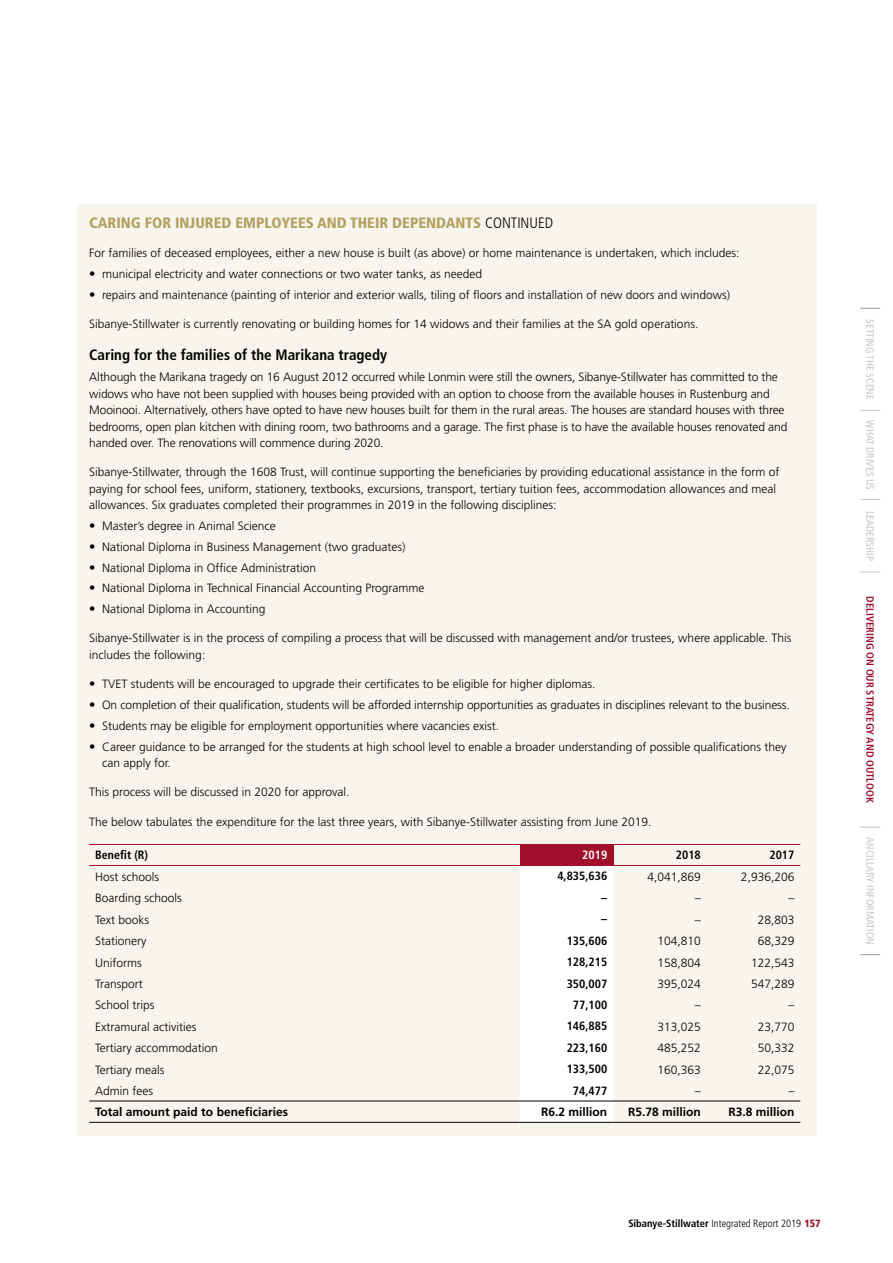
<style>
.page{position:relative;width:893px;height:1263px;background:#fff}
.page>*{position:absolute;margin:0;border:0;box-sizing:border-box;transform-origin:0 0}
.Body_copy{font:900 condensed 15px "Frutiger";color:#b5a160}
.Heading_3{font:700 condensed 15px "Frutiger";color:#000}
.Body_copy-2{font:300 12px/16.5px "Frutiger";color:#000}
.Body_copy-3{font:700 condensed 12px "Frutiger";color:#000}
.Body_copy-4{font:700 12px "Frutiger";color:#000}
.Body_copy-5{font:700 condensed 12px "Frutiger";color:#fff}
.t1{font:condensed 10.5px "Frutiger";color:#c6c6c6}
.t2{font:300 condensed 10.5px "Frutiger";color:#000}
.t3{font:700 condensed 10.5px "Frutiger";color:#a20f2b}
.s1{font-weight:300;color:#000}
.s2{font-size:12.75px}
.s3{font-weight:700}
.s4{font-weight:900;color:#a20f2b}
</style>
<div class="page">
<svg style="left:860px;top:308px;width:20px;height:1px"></svg>
<svg style="left:860px;top:954px;width:20px;height:1px"></svg>
<svg style="left:860px;top:410px;width:20px;height:1px"></svg>
<svg style="left:860px;top:499px;width:20px;height:1px"></svg>
<svg style="left:860px;top:572px;width:20px;height:1px"></svg>
<svg style="left:860px;top:827px;width:20px;height:1px"></svg>
<div style="left:77px;top:204px;width:739px;height:931px;background:#f8f5ee"></div>
<div style="left:520px;top:844px;width:93px;height:21px;background:#a20f2b"></div>
<div style="left:520px;top:866px;width:93px;height:256px;background:#fff"></div>
<hr style="left:89px;top:844px;width:431px;height:1px;background:#a20f2b">
<hr style="left:613px;top:844px;width:94px;height:1px;background:#a20f2b">
<hr style="left:707px;top:844px;width:93px;height:1px;background:#a20f2b">
<hr style="left:89px;top:865px;width:431px;height:1px;background:#a20f2b">
<hr style="left:520px;top:865px;width:93px;height:1px;background:#a20f2b">
<hr style="left:613px;top:865px;width:94px;height:1px;background:#a20f2b">
<hr style="left:707px;top:865px;width:93px;height:1px;background:#a20f2b">
<hr style="left:89px;top:1101px;width:431px;height:1px;background:#000">
<hr style="left:520px;top:1101px;width:93px;height:1px;background:#000">
<hr style="left:613px;top:1101px;width:94px;height:1px;background:#000">
<hr style="left:707px;top:1101px;width:93px;height:1px;background:#000">
<hr style="left:89px;top:1122px;width:431px;height:1px;background:#000">
<hr style="left:520px;top:1122px;width:93px;height:1px;background:#000">
<hr style="left:613px;top:1122px;width:94px;height:1px;background:#000">
<hr style="left:707px;top:1122px;width:93px;height:1px;background:#000">
<p class="Body_copy" style="left:89px;top:214px;width:465px">CARING FOR INJURED EMPLOYEES AND THEIR DEPENDANTS <span class="s1">CONTINUED</span></p>
<p class="Body_copy-2" style="left:89px;top:245px;width:652px">For families of deceased employees, either a new house is built (as above) or home maintenance is undertaken, which includes:</p>
<p class="Body_copy-2" style="left:89px;top:266px;width:394px"><span class="s2">•</span> municipal electricity and water connections or two water tanks, as needed</p>
<p class="Body_copy-2" style="left:89px;top:286px;width:642px"><span class="s2">•</span> repairs and maintenance (painting of interior and exterior walls, tiling of floors and installation of new doors and windows)</p>
<p class="Body_copy-2" style="left:89px;top:316px;width:610px">Sibanye-Stillwater is currently renovating or building homes for 14 widows and their families at the SA gold operations.</p>
<p class="Heading_3" style="left:89px;top:346px;width:299px">Caring for the families of the Marikana tragedy</p>
<p class="Body_copy-2" style="left:89px;top:369px;width:700px">Although the Marikana tragedy on 16 August 2012 occurred while Lonmin were still the owners, Sibanye-Stillwater has committed to the widows who have not been supplied with houses being provided with an option to choose from the available houses in Rustenburg and Mooinooi. Alternatively, others have opted to have new houses built for them in the rural areas. The houses are standard houses with three bedrooms, open plan kitchen with dining room, two bathrooms and a garage. The first phase is to have the available houses renovated and handed over. The renovations will commence during 2020.</p>
<p class="Body_copy-2" style="left:89px;top:464px;width:692px">Sibanye-Stillwater, through the 1608 Trust, will continue supporting the beneficiaries by providing educational assistance in the form of paying for school fees, uniform, stationery, textbooks, excursions, transport, tertiary tuition fees, accommodation allowances and meal allowances. Six graduates completed their programmes in 2019 in the following disciplines:</p>
<p class="Body_copy-2" style="left:89px;top:518px;width:188px"><span class="s2">•</span> Master’s degree in Animal Science</p>
<p class="Body_copy-2" style="left:89px;top:538px;width:318px"><span class="s2">•</span> National Diploma in Business Management (two graduates)</p>
<p class="Body_copy-2" style="left:89px;top:559px;width:228px"><span class="s2">•</span> National Diploma in Office Administration</p>
<p class="Body_copy-2" style="left:89px;top:580px;width:337px"><span class="s2">•</span> National Diploma in Technical Financial Accounting Programme</p>
<p class="Body_copy-2" style="left:89px;top:601px;width:178px"><span class="s2">•</span> National Diploma in Accounting</p>
<p class="Body_copy-2" style="left:89px;top:630px;width:704px">Sibanye-Stillwater is in the process of compiling a process that will be discussed with management and/or trustees, where applicable. This includes the following:</p>
<p class="Body_copy-2" style="left:89px;top:676px;width:508px"><span class="s2">•</span> TVET students will be encouraged to upgrade their certificates to be eligible for higher diplomas.</p>
<p class="Body_copy-2" style="left:89px;top:696px;width:702px"><span class="s2">•</span> On completion of their qualification, students will be afforded internship opportunities as graduates in disciplines relevant to the business.</p>
<p class="Body_copy-2" style="left:89px;top:717px;width:411px"><span class="s2">•</span> Students may be eligible for employment opportunities where vacancies exist.</p>
<p class="Body_copy-2" style="left:102px;top:738px;width:686px;text-indent:-13px"><span class="s2">•</span> Career guidance to be arranged for the students at high school level to enable a broader understanding of possible qualifications they can apply for.</p>
<p class="Body_copy-2" style="left:89px;top:784px;width:262px">This process will be discussed in 2020 for approval.</p>
<p class="Body_copy-2" style="left:89px;top:813px;width:564px">The below tabulates the expenditure for the last three years, with Sibanye-Stillwater assisting from June 2019.</p>
<p class="Body_copy-3" style="left:95px;top:848px;width:54px">Benefit (R)</p>
<p class="Body_copy-5" style="left:582px;top:848px;width:26px">2019</p>
<p class="Body_copy-3" style="left:676px;top:848px;width:26px">2018</p>
<p class="Body_copy-3" style="left:769px;top:848px;width:26px">2017</p>
<p class="Body_copy-2" style="left:95px;top:868px;width:66px">Host schools</p>
<p class="Body_copy-3" style="left:557px;top:869px;width:51px">4,835,636</p>
<p class="Body_copy-2" style="left:647px;top:868px;width:55px">4,041,869</p>
<p class="Body_copy-2" style="left:741px;top:868px;width:55px">2,936,206</p>
<p class="Body_copy-2" style="left:95px;top:890px;width:88px">Boarding schools</p>
<p class="Body_copy-3" style="left:601px;top:890px;width:7px">–</p>
<p class="Body_copy-2" style="left:695px;top:890px;width:7px">–</p>
<p class="Body_copy-2" style="left:788px;top:890px;width:7px">–</p>
<p class="Body_copy-2" style="left:95px;top:911px;width:56px">Text books</p>
<p class="Body_copy-3" style="left:601px;top:912px;width:7px">–</p>
<p class="Body_copy-2" style="left:695px;top:911px;width:7px">–</p>
<p class="Body_copy-2" style="left:758px;top:911px;width:38px">28,803</p>
<p class="Body_copy-2" style="left:95px;top:933px;width:53px">Stationery</p>
<p class="Body_copy-3" style="left:567px;top:933px;width:42px">135,606</p>
<p class="Body_copy-2" style="left:657px;top:933px;width:45px">104,810</p>
<p class="Body_copy-2" style="left:758px;top:933px;width:38px">68,329</p>
<p class="Body_copy-2" style="left:95px;top:954px;width:48px">Uniforms</p>
<p class="Body_copy-3" style="left:567px;top:955px;width:42px">128,215</p>
<p class="Body_copy-2" style="left:657px;top:954px;width:45px">158,804</p>
<p class="Body_copy-2" style="left:751px;top:954px;width:45px">122,543</p>
<p class="Body_copy-2" style="left:95px;top:975px;width:49px">Transport</p>
<p class="Body_copy-3" style="left:567px;top:976px;width:42px">350,007</p>
<p class="Body_copy-2" style="left:657px;top:975px;width:45px">395,024</p>
<p class="Body_copy-2" style="left:751px;top:975px;width:45px">547,289</p>
<p class="Body_copy-2" style="left:95px;top:997px;width:61px">School trips</p>
<p class="Body_copy-3" style="left:573px;top:998px;width:36px">77,100</p>
<p class="Body_copy-2" style="left:695px;top:997px;width:7px">–</p>
<p class="Body_copy-2" style="left:788px;top:997px;width:7px">–</p>
<p class="Body_copy-2" style="left:95px;top:1018px;width:103px">Extramural activities</p>
<p class="Body_copy-3" style="left:567px;top:1019px;width:42px">146,885</p>
<p class="Body_copy-2" style="left:657px;top:1018px;width:45px">313,025</p>
<p class="Body_copy-2" style="left:758px;top:1018px;width:38px">23,770</p>
<p class="Body_copy-2" style="left:95px;top:1040px;width:124px">Tertiary accommodation</p>
<p class="Body_copy-3" style="left:567px;top:1040px;width:42px">223,160</p>
<p class="Body_copy-2" style="left:657px;top:1040px;width:45px">485,252</p>
<p class="Body_copy-2" style="left:758px;top:1040px;width:38px">50,332</p>
<p class="Body_copy-2" style="left:95px;top:1061px;width:71px">Tertiary meals</p>
<p class="Body_copy-3" style="left:567px;top:1062px;width:42px">133,500</p>
<p class="Body_copy-2" style="left:657px;top:1061px;width:45px">160,363</p>
<p class="Body_copy-2" style="left:758px;top:1061px;width:38px">22,075</p>
<p class="Body_copy-2" style="left:95px;top:1082px;width:60px">Admin fees</p>
<p class="Body_copy-3" style="left:573px;top:1083px;width:36px">74,477</p>
<p class="Body_copy-2" style="left:695px;top:1082px;width:7px">–</p>
<p class="Body_copy-2" style="left:788px;top:1082px;width:7px">–</p>
<p class="Body_copy-4" style="left:95px;top:1105px;width:194px">Total amount paid to beneficiaries</p>
<p class="Body_copy-4" style="left:541px;top:1105px;width:68px">R6.2 million</p>
<p class="Body_copy-4" style="left:628px;top:1105px;width:74px">R5.78 million</p>
<p class="Body_copy-4" style="left:728px;top:1105px;width:68px">R3.8 million</p>
<p class="t2" style="left:628px;top:1218px;width:194px"><span class="s3">Sibanye-Stillwater</span> Integrated Report 2019 <span class="s4">157</span></p>
<p class="t1" style="left:876px;top:319px;width:82px;rotate:90deg">SETTING THE SCENE</p>
<p class="t1" style="left:876px;top:420px;width:71px;rotate:90deg">WHAT DRIVES US</p>
<p class="t1" style="left:876px;top:511px;width:51px;rotate:90deg">LEADERSHIP</p>
<p class="t3" style="left:876px;top:596px;width:208px;rotate:90deg">DELIVERING ON OUR STRATEGY AND OUTLOOK</p>
<p class="t1" style="left:876px;top:837px;width:109px;rotate:90deg">ANCILLARY INFORMATION</p>
</div>
